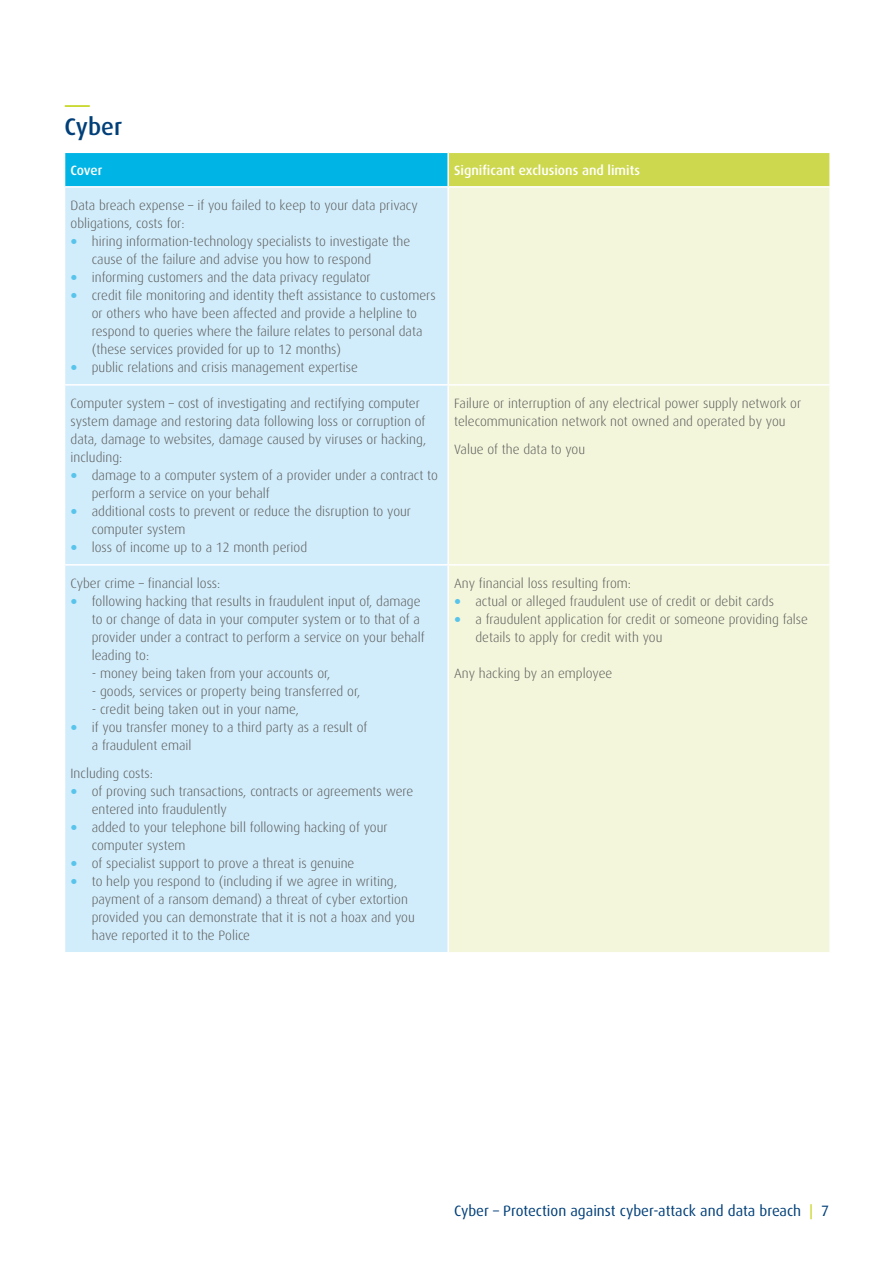
<style>
.page{position:relative;width:893px;height:1263px;background:#fff}
.page>*{position:absolute;margin:0;border:0;box-sizing:border-box;transform-origin:0 0}
.t1{font:500 24px "Dax";color:#003f79}
.t2{font:15px "Dax";color:#003f79}
.t3{font:300 13.5px/18px "Dax";color:#575756}
.t4{font:500 13.5px "Dax";color:#fff}
.s1{font-weight:700;font-size:18px;color:#59c4eb}
.s2{color:#bed000}
</style>
<div class="page">
<div style="left:65px;top:152px;width:383px;height:35px;background:#00b4e5"></div>
<div style="left:448px;top:152px;width:382px;height:35px;background:#cdd84e"></div>
<div style="left:65px;top:188px;width:382px;height:764px;background:#d1ecfa"></div>
<div style="left:449px;top:188px;width:380px;height:764px;background:#f3f6db"></div>
<hr style="left:448px;top:384px;width:383px;height:2px;background:#fff">
<hr style="left:448px;top:564px;width:383px;height:2px;background:#fff">
<hr style="left:448px;top:152px;width:383px;height:1px;background:#fff">
<hr style="left:829px;top:153px;width:2px;height:33px;background:#fff">
<hr style="left:448px;top:186px;width:383px;height:2px;background:#fff">
<hr style="left:64px;top:152px;width:384px;height:1px;background:#fff">
<hr style="left:447px;top:153px;width:2px;height:33px;background:#fff">
<hr style="left:64px;top:186px;width:384px;height:2px;background:#fff">
<hr style="left:64px;top:384px;width:384px;height:2px;background:#fff">
<hr style="left:64px;top:564px;width:384px;height:2px;background:#fff">
<hr style="left:65px;top:105px;width:24px;height:2px;background:#bed000">
<h1 class="t1" style="left:65px;top:114px;width:59px">Cyber</h1>
<p class="t4" style="left:71px;top:163px;width:33px">Cover</p>
<p class="t4" style="left:454px;top:163px;width:187px">Significant exclusions and limits</p>
<p class="t3" style="left:71px;top:197px;width:349px">Data breach expense – if you failed to keep to your data privacy obligations, costs for:</p>
<p class="t3" style="left:92px;top:233px;width:320px;text-indent:-21px"><span class="s1">•</span> hiring information-technology specialists to investigate the cause of the failure and advise you how to respond</p>
<p class="t3" style="left:71px;top:269px;width:302px"><span class="s1">•</span> informing customers and the data privacy regulator</p>
<p class="t3" style="left:92px;top:287px;width:345px;text-indent:-21px"><span class="s1">•</span> credit file monitoring and identity theft assistance to customers or others who have been affected and provide a helpline to respond to queries where the failure relates to personal data (these services provided for up to 12 months)</p>
<p class="t3" style="left:71px;top:359px;width:289px"><span class="s1">•</span> public relations and crisis management expertise</p>
<p class="t3" style="left:71px;top:395px;width:357px">Computer system – cost of investigating and rectifying computer system damage and restoring data following loss or corruption of data, damage to websites, damage caused by viruses or hacking, including:</p>
<p class="t3" style="left:92px;top:467px;width:348px;text-indent:-21px"><span class="s1">•</span> damage to a computer system of a provider under a contract to perform a service on your behalf</p>
<p class="t3" style="left:92px;top:503px;width:321px;text-indent:-21px"><span class="s1">•</span> additional costs to prevent or reduce the disruption to your computer system</p>
<p class="t3" style="left:71px;top:539px;width:238px"><span class="s1">•</span> loss of income up to a 12 month period</p>
<p class="t3" style="left:454px;top:395px;width:348px">Failure or interruption of any electrical power supply network or telecommunication network not owned and operated by you</p>
<p class="t3" style="left:454px;top:440px;width:132px">Value of the data to you</p>
<p class="t3" style="left:71px;top:575px;width:151px">Cyber crime – financial loss:</p>
<p class="t3" style="left:92px;top:593px;width:334px;text-indent:-21px"><span class="s1">•</span> following hacking that results in fraudulent input of, damage to or change of data in your computer system or to that of a provider under a contract to perform a service on your behalf leading to:</p>
<p class="t3" style="left:92px;top:665px;width:240px">- money being taken from your accounts or,</p>
<p class="t3" style="left:92px;top:683px;width:270px">- goods, services or property being transferred or,</p>
<p class="t3" style="left:92px;top:701px;width:209px">- credit being taken out in your name,</p>
<p class="t3" style="left:92px;top:719px;width:277px;text-indent:-21px"><span class="s1">•</span> if you transfer money to a third party as a result of a fraudulent email</p>
<p class="t3" style="left:71px;top:764px;width:84px">Including costs:</p>
<p class="t3" style="left:92px;top:782px;width:323px;text-indent:-21px"><span class="s1">•</span> of proving such transactions, contracts or agreements were entered into fraudulently</p>
<p class="t3" style="left:92px;top:818px;width:297px;text-indent:-21px"><span class="s1">•</span> added to your telephone bill following hacking of your computer system</p>
<p class="t3" style="left:71px;top:854px;width:285px"><span class="s1">•</span> of specialist support to prove a threat is genuine</p>
<p class="t3" style="left:92px;top:872px;width:325px;text-indent:-21px"><span class="s1">•</span> to help you respond to (including if we agree in writing, payment of a ransom demand) a threat of cyber extortion provided you can demonstrate that it is not a hoax and you have reported it to the Police</p>
<p class="t3" style="left:454px;top:575px;width:178px">Any financial loss resulting from:</p>
<p class="t3" style="left:454px;top:593px;width:321px"><span class="s1">•</span> actual or alleged fraudulent use of credit or debit cards</p>
<p class="t3" style="left:475px;top:611px;width:334px;text-indent:-21px"><span class="s1">•</span> a fraudulent application for credit or someone providing false details to apply for credit with you</p>
<p class="t3" style="left:454px;top:665px;width:160px">Any hacking by an employee</p>
<p class="t2" style="left:454px;top:1202px;width:377px">Cyber – Protection against cyber-attack and data breach <span class="s2">|</span> 7</p>
</div>
